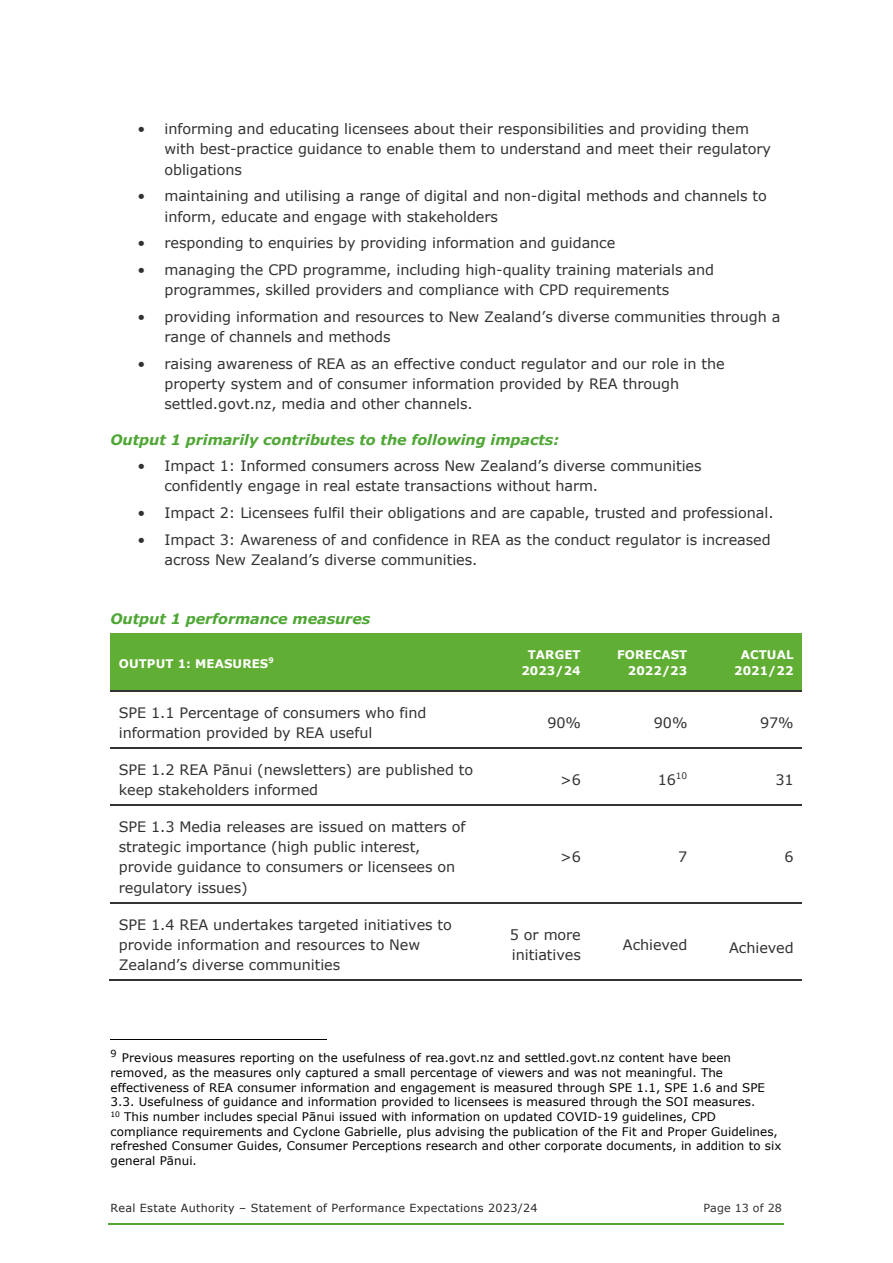
<style>
.page{position:relative;width:893px;height:1263px;background:#fff}
.page>*{position:absolute;margin:0;border:0;box-sizing:border-box;transform-origin:0 0}
.t1{font:14.4px/20.1px "Verdana";letter-spacing:-.005em;color:#313231}
.t2{font:italic 700 14.4px "Verdana";letter-spacing:-.005em;color:#4fa735}
.t3{font:11.85px/14.7px "Verdana";letter-spacing:.005em;color:#000}
.t4{font:700 11.85px/16.5px "Verdana";letter-spacing:.005em;color:#fff;text-align:center}
.t5{font:11.1px "Verdana";letter-spacing:.025em;color:#262626}
.t6{font:11.1px "Verdana";letter-spacing:.005em;color:#313231}
.t7{font:9.75px "Verdana";color:#000}
</style>
<div class="page">
<hr style="left:108px;top:1223px;width:676px;height:1px;background:#4fa735">
<div style="left:111px;top:633px;width:372px;height:57px;background:#61ae34"></div>
<div style="left:483px;top:633px;width:106px;height:57px;background:#61ae34"></div>
<div style="left:589px;top:633px;width:106px;height:57px;background:#61ae34"></div>
<div style="left:695px;top:633px;width:107px;height:57px;background:#61ae34"></div>
<hr style="left:111px;top:690px;width:372px;height:2px;background:#313231">
<hr style="left:484px;top:690px;width:105px;height:2px;background:#313231">
<hr style="left:590px;top:690px;width:105px;height:2px;background:#313231">
<hr style="left:696px;top:690px;width:106px;height:2px;background:#313231">
<hr style="left:111px;top:747px;width:372px;height:1px;background:#313231">
<hr style="left:484px;top:747px;width:105px;height:1px;background:#313231">
<hr style="left:590px;top:747px;width:105px;height:1px;background:#313231">
<hr style="left:696px;top:747px;width:106px;height:1px;background:#313231">
<hr style="left:111px;top:805px;width:372px;height:1px;background:#313231">
<hr style="left:484px;top:805px;width:105px;height:1px;background:#313231">
<hr style="left:590px;top:805px;width:105px;height:1px;background:#313231">
<hr style="left:696px;top:805px;width:106px;height:1px;background:#313231">
<hr style="left:111px;top:902px;width:372px;height:1px;background:#313231">
<hr style="left:484px;top:902px;width:105px;height:1px;background:#313231">
<hr style="left:590px;top:902px;width:105px;height:1px;background:#313231">
<hr style="left:696px;top:902px;width:106px;height:1px;background:#313231">
<hr style="left:109px;top:979px;width:374px;height:1px;background:#313231">
<hr style="left:483px;top:979px;width:106px;height:1px;background:#313231">
<hr style="left:589px;top:979px;width:106px;height:1px;background:#313231">
<hr style="left:695px;top:979px;width:107px;height:1px;background:#313231">
<hr style="left:111px;top:1039px;width:216px;height:1px;background:#000">
<p class="t1" style="left:165px;top:119px;width:608px;text-indent:-27px">• informing and educating licensees about their responsibilities and providing them with best-practice guidance to enable them to understand and meet their regulatory obligations</p>
<p class="t1" style="left:165px;top:186px;width:604px;line-height:20.5px;text-indent:-27px">• maintaining and utilising a range of digital and non-digital methods and channels to inform, educate and engage with stakeholders</p>
<p class="t1" style="left:138px;top:233px;width:479px">• responding to enquiries by providing information and guidance</p>
<p class="t1" style="left:165px;top:260px;width:551px;text-indent:-27px">• managing the CPD programme, including high-quality training materials and programmes, skilled providers and compliance with CPD requirements</p>
<p class="t1" style="left:165px;top:306px;width:617px;text-indent:-27px">• providing information and resources to New Zealand’s diverse communities through a range of channels and methods</p>
<p class="t1" style="left:165px;top:353px;width:562px;text-indent:-27px">• raising awareness of REA as an effective conduct regulator and our role in the property system and of consumer information provided by REA through settled.govt.nz, media and other channels.</p>
<p class="t2" style="left:111px;top:429px;width:450px">Output 1 primarily contributes to the following impacts:</p>
<p class="t1" style="left:165px;top:456px;width:539px;text-indent:-27px">• Impact 1: Informed consumers across New Zealand’s diverse communities confidently engage in real estate transactions without harm.</p>
<p class="t1" style="left:138px;top:503px;width:638px">• Impact 2: Licensees fulfil their obligations and are capable, trusted and professional.</p>
<p class="t1" style="left:164px;top:529px;width:608px;text-indent:-27px">• Impact 3: Awareness of and confidence in REA as the conduct regulator is increased across New Zealand’s diverse communities.</p>
<p class="t2" style="left:110px;top:608px;width:261px">Output 1 performance measures</p>
<p class="t4" style="left:119px;top:655px;width:157px">OUTPUT 1: MEASURES<sup>9</sup></p>
<p class="t4" style="left:521px;top:646px;width:61px">TARGET<br>2023/24</p>
<p class="t4" style="left:617px;top:646px;width:72px;text-align:right">FORECAST<br>2022/23</p>
<p class="t4" style="left:734px;top:646px;width:61px">ACTUAL<br>2021/22</p>
<p class="t1" style="left:119px;top:702px;width:309px">SPE 1.1 Percentage of consumers who find information provided by REA useful</p>
<p class="t1" style="left:547px;top:712px;width:35px">90%</p>
<p class="t1" style="left:654px;top:712px;width:35px">90%</p>
<p class="t1" style="left:760px;top:712px;width:35px">97%</p>
<p class="t1" style="left:119px;top:760px;width:356px">SPE 1.2 REA Pānui (newsletters) are published to keep stakeholders informed</p>
<p class="t1" style="left:560px;top:770px;width:22px">&gt;6</p>
<p class="t1" style="left:658px;top:770px;width:31px">16<sup>10</sup></p>
<p class="t1" style="left:775px;top:770px;width:20px">31</p>
<p class="t1" style="left:119px;top:816px;width:348px">SPE 1.3 Media releases are issued on matters of strategic importance (high public interest, provide guidance to consumers or licensees on regulatory issues)</p>
<p class="t1" style="left:560px;top:847px;width:22px">&gt;6</p>
<p class="t1" style="left:678px;top:847px;width:11px">7</p>
<p class="t1" style="left:785px;top:847px;width:11px">6</p>
<p class="t1" style="left:119px;top:914px;width:335px">SPE 1.4 REA undertakes targeted initiatives to provide information and resources to New<br>Zealand’s diverse communities</p>
<p class="t1" style="left:510px;top:924px;width:72px">5 or more initiatives</p>
<p class="t1" style="left:623px;top:934px;width:66px">Achieved</p>
<p class="t1" style="left:729px;top:937px;width:66px">Achieved</p>
<p class="t7" style="left:111px;top:1046px;width:8px">9</p>
<p class="t3" style="left:111px;top:1050px;width:672px;text-indent:11px">Previous measures reporting on the usefulness of rea.govt.nz and settled.govt.nz content have been removed, as the measures only captured a small percentage of viewers and was not meaningful. The effectiveness of REA consumer information and engagement is measured through SPE 1.1, SPE 1.6 and SPE 3.3. Usefulness of guidance and information provided to licensees is measured through the SOI measures.<br><sup>10</sup> This number includes special Pānui issued with information on updated COVID-19 guidelines, CPD compliance requirements and Cyclone Gabrielle, plus advising the publication of the Fit and Proper Guidelines, refreshed Consumer Guides, Consumer Perceptions research and other corporate documents, in addition to six general Pānui.</p>
<p class="t5" style="left:111px;top:1200px;width:429px">Real Estate Authority – Statement of Performance Expectations 2023/24</p>
<p class="t6" style="left:703px;top:1200px;width:80px">Page 13 of 28</p>
</div>
